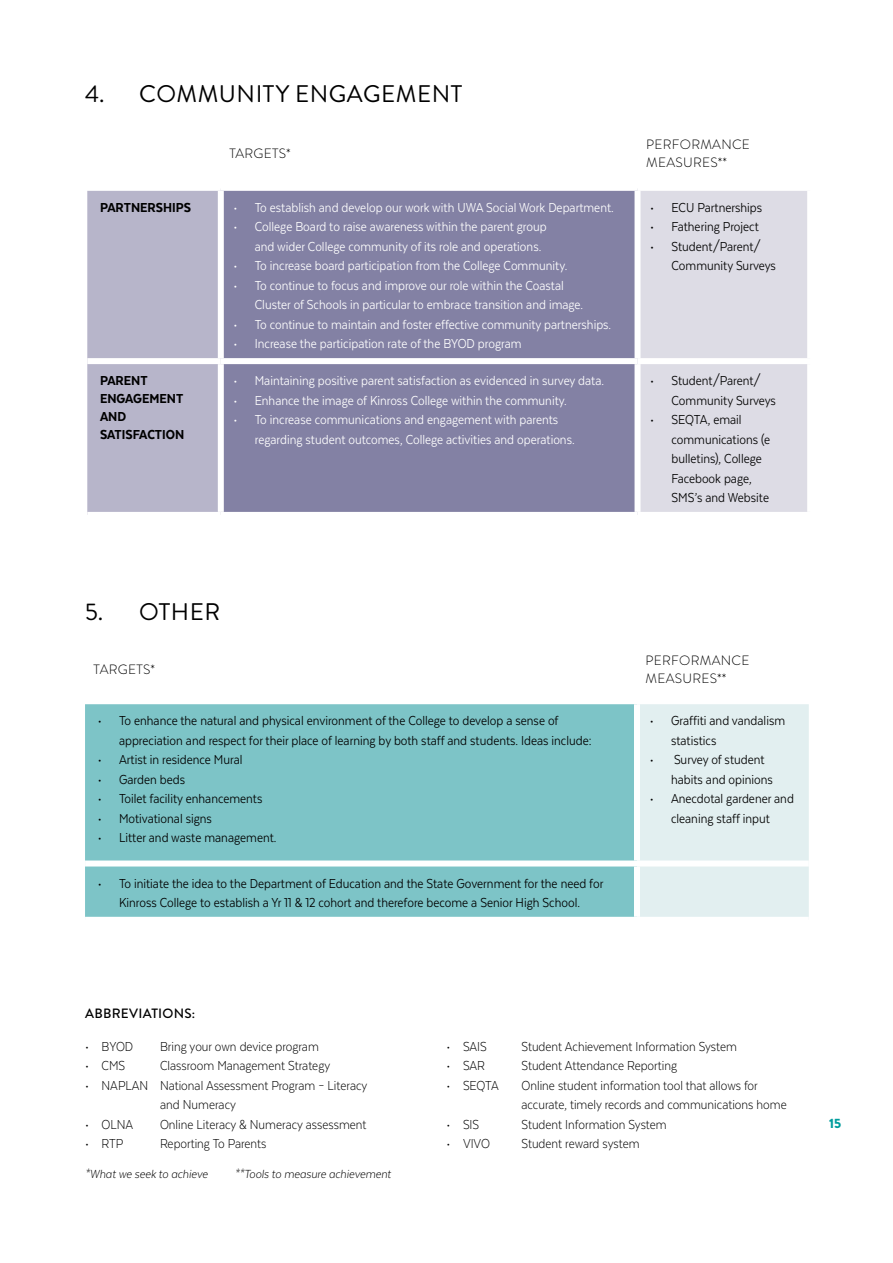
<style>
.page{position:relative;width:893px;height:1263px;background:#fff}
.page>*{position:absolute;margin:0;border:0;box-sizing:border-box;transform-origin:0 0}
.t1{font:24px "Brandon Grotesque";letter-spacing:.02em;color:#000}
.t2{font:15px/19.5px "Texta Narrow";color:#000}
.t3{font:15px/19.5px "Texta Narrow";color:#fff}
.t4{font:300 15px/19.5px "Texta Narrow";color:#000}
.t5{font:800 15px/18px "Texta Narrow";color:#000}
.t6{font:300 13.5px/18px "Brandon Grotesque";letter-spacing:.02em;color:#000}
.t7{font:italic 300 13.5px "Texta Narrow";color:#000}
.t8{font:500 13.5px "Brandon Grotesque";letter-spacing:.02em;color:#000}
.t9{font:900 13.5px "Brandon Grotesque";color:#009d9d}
</style>
<div class="page">
<div style="left:87px;top:191px;width:131px;height:321px;background:#b7b5ca"></div>
<div style="left:224px;top:191px;width:410px;height:321px;background:#8381a4"></div>
<div style="left:640px;top:191px;width:167px;height:321px;background:#dddce5"></div>
<div style="left:87px;top:358px;width:134px;height:6px;background:#fff"></div>
<div style="left:221px;top:358px;width:416px;height:6px;background:#fff"></div>
<div style="left:637px;top:358px;width:176px;height:6px;background:#fff"></div>
<div style="left:85px;top:704px;width:549px;height:213px;background:#7dc4c7"></div>
<div style="left:640px;top:704px;width:169px;height:213px;background:#e2eff0"></div>
<div style="left:85px;top:860px;width:552px;height:6px;background:#fff"></div>
<div style="left:637px;top:860px;width:172px;height:6px;background:#fff"></div>
<h1 class="t1" style="left:85px;top:77px;width:379px">4. COMMUNITY ENGAGEMENT</h1>
<p class="t6" style="left:229px;top:145px;width:63px">TARGETS*</p>
<p class="t6" style="left:646px;top:136px;width:105px">PERFORMANCE<br>MEASURES**</p>
<p class="t5" style="left:100px;top:198px;width:92px">PARTNERSHIPS</p>
<p class="t3" style="left:234px;top:197px;width:382px">• To establish and develop our work with UWA Social Work Department.</p>
<p class="t3" style="left:255px;top:217px;width:293px;text-indent:-21px">• College Board to raise awareness within the parent group and wider College community of its role and operations.</p>
<p class="t3" style="left:234px;top:256px;width:335px">• To increase board participation from the College Community.</p>
<p class="t3" style="left:255px;top:275px;width:330px;text-indent:-21px">• To continue to focus and improve our role within the Coastal<br>Cluster of Schools in particular to embrace transition and image.</p>
<p class="t3" style="left:234px;top:314px;width:379px">• To continue to maintain and foster effective community partnerships.</p>
<p class="t3" style="left:234px;top:334px;width:290px">• Increase the participation rate of the BYOD program</p>
<p class="t5" style="left:100px;top:371px;width:86px">PARENT<br>ENGAGEMENT<br>AND<br>SATISFACTION</p>
<p class="t3" style="left:234px;top:371px;width:372px">• Maintaining positive parent satisfaction as evidenced in survey data.</p>
<p class="t3" style="left:234px;top:390px;width:335px">• Enhance the image of Kinross College within the community.</p>
<p class="t3" style="left:255px;top:410px;width:321px;text-indent:-21px">• To increase communications and engagement with parents regarding student outcomes, College activities and operations.</p>
<p class="t2" style="left:650px;top:197px;width:113px">• ECU Partnerships</p>
<p class="t2" style="left:650px;top:217px;width:110px">• Fathering Project</p>
<p class="t2" style="left:672px;top:236px;width:106px;text-indent:-21px">• Student/Parent/<br>Community Surveys</p>
<p class="t2" style="left:672px;top:371px;width:106px;text-indent:-21px">• Student/Parent/<br>Community Surveys</p>
<p class="t2" style="left:672px;top:410px;width:100px;text-indent:-21px">• SEQTA, email communications (e bulletins), College<br>Facebook page,<br>SMS’s and Website</p>
<h1 class="t1" style="left:85px;top:595px;width:137px">5. OTHER</h1>
<p class="t6" style="left:94px;top:660px;width:63px">TARGETS*</p>
<p class="t6" style="left:646px;top:651px;width:105px">PERFORMANCE<br>MEASURES**</p>
<p class="t2" style="left:119px;top:711px;width:474px;text-indent:-21px">• To enhance the natural and physical environment of the College to develop a sense of appreciation and respect for their place of learning by both staff and students. Ideas include:</p>
<p class="t2" style="left:98px;top:750px;width:146px">• Artist in residence Mural</p>
<p class="t2" style="left:98px;top:769px;width:89px">• Garden beds</p>
<p class="t2" style="left:98px;top:789px;width:166px">• Toilet facility enhancements</p>
<p class="t2" style="left:98px;top:808px;width:116px">• Motivational signs</p>
<p class="t2" style="left:98px;top:828px;width:180px">• Litter and waste management.</p>
<p class="t2" style="left:671px;top:711px;width:116px;text-indent:-21px">• Graffiti and vandalism statistics</p>
<p class="t2" style="left:671px;top:750px;width:103px;text-indent:-21px">• Survey of student habits and opinions</p>
<p class="t2" style="left:650px;top:789px;width:146px;text-align:center">• Anecdotal gardener and cleaning staff input</p>
<p class="t2" style="left:98px;top:873px;width:507px;text-align:center">• To initiate the idea to the Department of Education and the State Government for the need for<br>Kinross College to establish a Yr 11 &amp; 12 cohort and therefore become a Senior High School.</p>
<p class="t8" style="left:85px;top:1004px;width:112px">ABBREVIATIONS:</p>
<p class="t4" style="left:85px;top:1036px;width:50px">• BYOD</p>
<p class="t4" style="left:160px;top:1036px;width:160px">Bring your own device program</p>
<p class="t4" style="left:85px;top:1056px;width:42px">• CMS</p>
<p class="t4" style="left:160px;top:1056px;width:172px">Classroom Management Strategy</p>
<p class="t4" style="left:160px;top:1075px;width:209px;text-indent:-75px">• NAPLAN National Assessment Program – Literacy and Numeracy</p>
<p class="t4" style="left:85px;top:1114px;width:50px">• OLNA</p>
<p class="t4" style="left:160px;top:1114px;width:208px">Online Literacy &amp; Numeracy assessment</p>
<p class="t4" style="left:85px;top:1134px;width:40px">• RTP</p>
<p class="t4" style="left:160px;top:1134px;width:108px">Reporting To Parents</p>
<p class="t7" style="left:85px;top:1167px;width:124px">*What we seek to achieve</p>
<p class="t7" style="left:235px;top:1167px;width:158px">**Tools to measure achievement</p>
<p class="t4" style="left:446px;top:1036px;width:42px">• SAIS</p>
<p class="t4" style="left:521px;top:1036px;width:217px">Student Achievement Information System</p>
<p class="t4" style="left:446px;top:1056px;width:40px">• SAR</p>
<p class="t4" style="left:521px;top:1056px;width:157px">Student Attendance Reporting</p>
<p class="t4" style="left:446px;top:1075px;width:54px">• SEQTA</p>
<p class="t4" style="left:521px;top:1075px;width:267px">Online student information tool that allows for accurate, timely records and communications home</p>
<p class="t4" style="left:446px;top:1114px;width:34px">• SIS</p>
<p class="t4" style="left:521px;top:1114px;width:147px">Student Information System</p>
<p class="t4" style="left:446px;top:1134px;width:45px">• VIVO</p>
<p class="t4" style="left:521px;top:1134px;width:120px">Student reward system</p>
<p class="t9" style="left:829px;top:1114px;width:14px">15</p>
</div>
